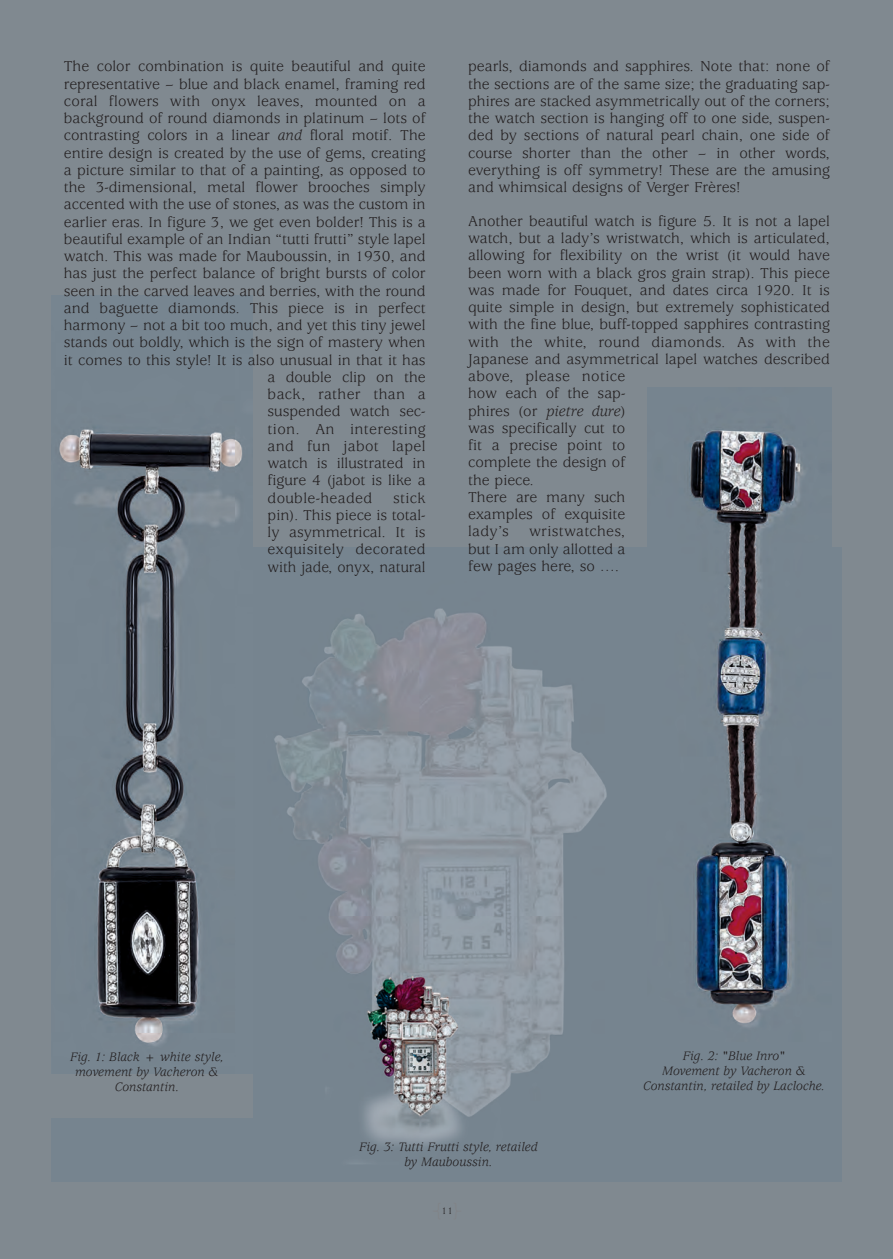
<style>
.page{position:relative;width:893px;height:1259px;background:#808990}
.page>*{position:absolute;margin:0;border:0;box-sizing:border-box;transform-origin:0 0}
.t1{font:15.75px/17.2px "Usherwood";color:#231f20;text-align:justify}
.t2{font:15.75px "Usherwood";letter-spacing:.02em;color:#231f20}
.t3{font:italic 13.5px/15px "Usherwood";color:#231f20;text-align:center}
.s1{font-style:italic}
</style>
<div class="page">
<img style="left:267px;top:607px;width:565px;height:556px">
<img style="left:51px;top:395px;width:202px;height:665px">
<img style="left:648px;top:388px;width:183px;height:654px">
<p class="t1" style="left:64px;top:59px;width:363px">The color combination is quite beautiful and quite</p>
<p class="t1" style="left:64px;top:77px;width:363px">representative – blue and black enamel, framing red</p>
<p class="t1" style="left:64px;top:94px;width:363px">coral flowers with onyx leaves, mounted on a</p>
<p class="t1" style="left:64px;top:111px;width:363px">background of round diamonds in platinum – lots of</p>
<p class="t1" style="left:64px;top:128px;width:363px">contrasting colors in a linear <span class="s1">and</span> floral motif. The</p>
<p class="t1" style="left:64px;top:146px;width:363px">entire design is created by the use of gems, creating</p>
<p class="t1" style="left:64px;top:163px;width:363px">a picture similar to that of a painting, as opposed to</p>
<p class="t1" style="left:64px;top:180px;width:363px">the 3-dimensional, metal flower brooches simply</p>
<p class="t1" style="left:64px;top:197px;width:363px">accented with the use of stones, as was the custom in</p>
<p class="t1" style="left:64px;top:215px;width:363px">earlier eras. In figure 3, we get even bolder! This is a</p>
<p class="t1" style="left:64px;top:232px;width:363px">beautiful example of an Indian “tutti frutti” style lapel</p>
<p class="t1" style="left:64px;top:249px;width:363px">watch. This was made for Mau bous sin, in 1930, and</p>
<p class="t1" style="left:64px;top:266px;width:363px">has just the perfect balance of bright bursts of color</p>
<p class="t1" style="left:64px;top:284px;width:363px">seen in the carved leaves and berries, with the round</p>
<p class="t1" style="left:64px;top:301px;width:363px">and baguette diamonds. This piece is in perfect</p>
<p class="t1" style="left:64px;top:318px;width:363px">harmony – not a bit too much, and yet this tiny jewel</p>
<p class="t1" style="left:64px;top:335px;width:363px">stands out boldly, which is the sign of mastery when</p>
<p class="t1" style="left:64px;top:353px;width:363px">it comes to this style! It is also unusual in that it has</p>
<p class="t1" style="left:268px;top:370px;width:160px">a double clip on the</p>
<p class="t2" style="left:268px;top:388px;width:160px">back, rather than a</p>
<p class="t1" style="left:268px;top:404px;width:160px">suspended watch sec -</p>
<p class="t2" style="left:268px;top:423px;width:160px">tion. An interesting</p>
<p class="t2" style="left:268px;top:440px;width:159px">and fun jabot lapel</p>
<p class="t1" style="left:268px;top:456px;width:160px">watch is illustrated in</p>
<p class="t1" style="left:268px;top:473px;width:160px">figure 4 (jabot is like a</p>
<p class="t2" style="left:268px;top:492px;width:106px">double-headed</p>
<p class="t1" style="left:268px;top:491px;width:160px;text-indent:125px">stick pin). This piece is to tal - ly asymmetrical. It is exquisitely decorated with jade, onyx, natural</p>
<p class="t1" style="left:468px;top:59px;width:363px">pearls, diamonds and sapphires. Note that: none of the sections are of the same size; the graduating sap - phires are stacked asymmetrically out of the corners; the watch section is hanging off to one side, suspen - ded by sections of natural pearl chain, one side of course shorter than the other – in other words, everything is off sym metry! These are the amusing and whimsical designs of Verger Frères!</p>
<p class="t1" style="left:468px;top:214px;width:363px;text-align:left">Another beautiful watch is figure 5. It is not a lapel watch, but a lady’s wristwatch, which is articulated, allowing for flexibility on the wrist (it would have been worn with a black gros grain strap). This piece was made for Fouquet, and dates circa 1920. It is quite simple in design, but extremely sophisticated with the fine blue, buff-topped sapphires contrasting with the white, round dia monds. As with the Japanese and asym me trical lapel watches described above, plea se notice<br>how each of the sap -<br>phires (or <span class="s1">pietre dure</span>)<br>was specifically cut to<br>fit a precise point to<br>complete the design of<br>the piece.<br>There are many such<br>examples of exquisite<br>lady’s</p>
<p class="t1" style="left:468px;top:524px;width:159px;text-indent:61px">wristwatches, but I am only allotted a few pages here, so ….</p>
<p class="t3" style="left:70px;top:1050px;width:155px">Fig. 1: Black + white style, movement by Vacheron &amp;<br>Constantin.</p>
<p class="t3" style="left:643px;top:1049px;width:183px">Fig. 2: "Blue Inro"<br>Movement by Vacheron &amp;<br>Constantin, retailed by Lacloche.</p>
<p class="t3" style="left:359px;top:1140px;width:180px">Fig. 3: Tutti Frutti style, retailed by Mauboussin.</p>
</div>
